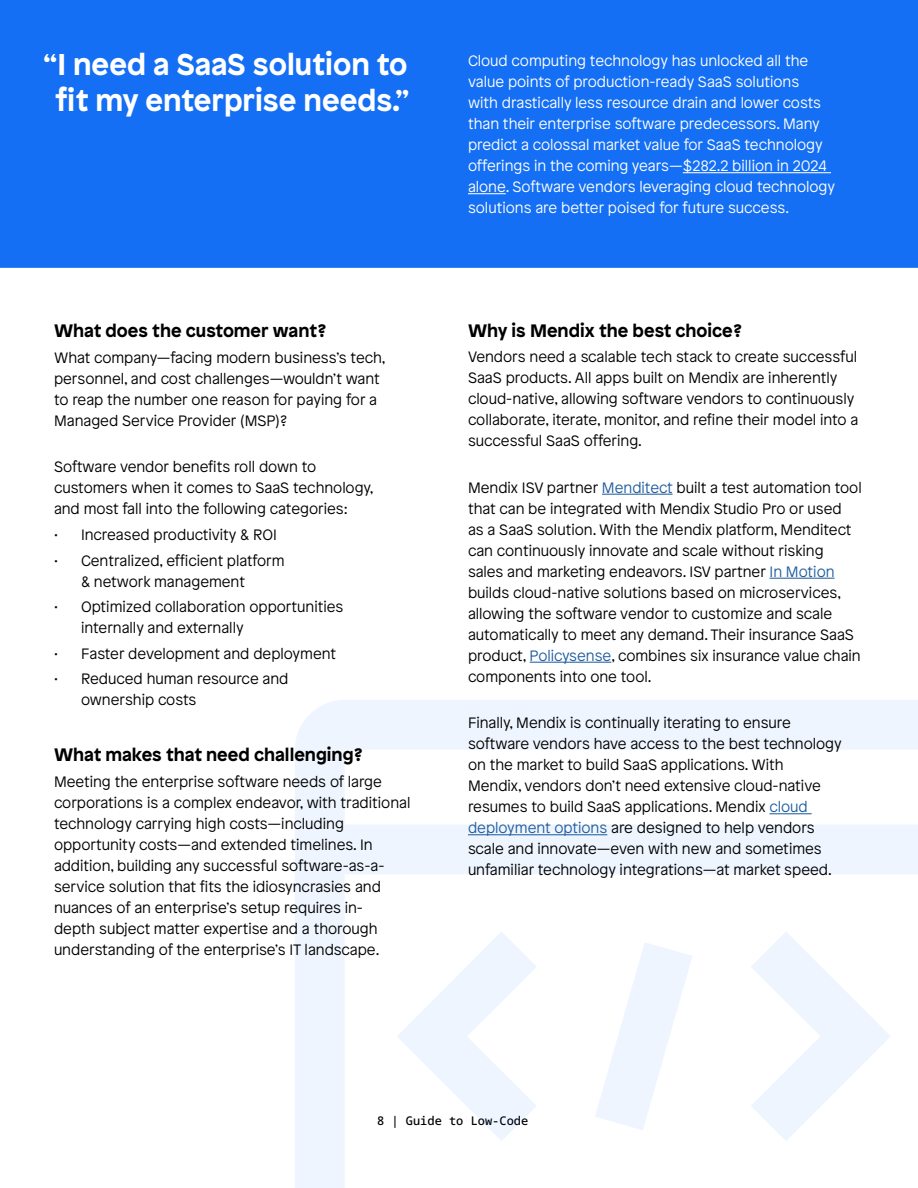
<style>
.page{position:relative;width:918px;height:1188px;background:#fff}
.page>*{position:absolute;margin:0;border:0;box-sizing:border-box;transform-origin:0 0}
.t1{font:700 30px/36px "Patron";color:#fff;text-align:center}
.t2{font:700 18px "Patron";color:#000}
.t3{font:300 15px/21px "Patron";color:#000}
.t4{font:300 15px/21px "Patron";color:#fff}
.t5{font:12px "Noto Sans Mono";color:#000}
.s1{color:#215e9e}
</style>
<div class="page">
<svg style="left:295px;top:700px;width:623px;height:488px"></svg>
<hr style="left:602px;top:494px;width:71px;height:1px;background:#215e9e">
<hr style="left:770px;top:578px;width:65px;height:1px;background:#215e9e">
<hr style="left:530px;top:662px;width:81px;height:1px;background:#215e9e">
<hr style="left:770px;top:813px;width:42px;height:1px;background:#215e9e">
<hr style="left:468px;top:834px;width:139px;height:1px;background:#215e9e">
<div style="left:0;top:0;width:918px;height:268px;background:#146ff4"></div>
<hr style="left:683px;top:172px;width:148px;height:1px;background:#fff">
<hr style="left:468px;top:193px;width:38px;height:1px;background:#fff">
<h1 class="t1" style="left:43px;top:44px;width:368px">“I need a SaaS solution to fit my enterprise needs.”</h1>
<p class="t4" style="left:468px;top:50px;width:369px">Cloud computing technology has unlocked all the value points of production-ready SaaS solutions<br>with drastically less resource drain and lower costs than their enterprise software predecessors. Many predict a colossal market value for SaaS technology offerings in the coming years—$282.2 billion in 2024 alone. Software vendors leveraging cloud technology solutions are better poised for future success.</p>
<p class="t2" style="left:54px;top:316px;width:274px">What does the customer want?</p>
<p class="t3" style="left:54px;top:346px;width:333px">What company—facing modern business’s tech, personnel, and cost challenges—wouldn’t want to reap the number one reason for paying for a Managed Service Provider (MSP)?</p>
<p class="t3" style="left:54px;top:456px;width:321px">Software vendor benefits roll down to customers when it comes to SaaS technology, and most fall into the following categories:</p>
<p class="t3" style="left:54px;top:523px;width:224px">• Increased productivity &amp; ROI</p>
<p class="t3" style="left:81px;top:549px;width:205px;text-indent:-27px">• Centralized, efficient platform &amp; network management</p>
<p class="t3" style="left:81px;top:596px;width:264px;text-indent:-27px">• Optimized collaboration opportunities internally and externally</p>
<p class="t3" style="left:54px;top:642px;width:284px">• Faster development and deployment</p>
<p class="t3" style="left:81px;top:668px;width:209px;text-indent:-27px">• Reduced human resource and ownership costs</p>
<p class="t2" style="left:54px;top:740px;width:311px">What makes that need challenging?</p>
<p class="t3" style="left:54px;top:770px;width:358px">Meeting the enterprise software needs of large corporations is a complex endeavor, with traditional technology carrying high costs—including opportunity costs—and extended timelines. In addition, building any successful software-as-a&shy;service solution that fits the idiosyncrasies and nuances of an enterprise’s setup requires in-<br>depth subject matter expertise and a thorough understanding of the enterprise’s IT landscape.</p>
<p class="t2" style="left:468px;top:316px;width:276px">Why is Mendix the best choice?</p>
<p class="t3" style="left:468px;top:346px;width:392px">Vendors need a scalable tech stack to create successful SaaS products. All apps built on Mendix are inherently cloud-native, allowing software vendors to continuously collaborate, iterate, monitor, and refine their model into a successful SaaS offering.</p>
<p class="t3" style="left:468px;top:476px;width:395px">Mendix ISV partner <span class="s1">Menditect</span> built a test automation tool that can be integrated with Mendix Studio Pro or used<br>as a SaaS solution. With the Mendix platform, Menditect can continuously innovate and scale without risking sales and marketing endeavors. ISV partner <span class="s1">In Motion </span>builds cloud-native solutions based on microservices, allowing the software vendor to customize and scale automatically to meet any demand. Their insurance SaaS product, <span class="s1">Policysense</span>, combines six insurance value chain components into one tool.</p>
<p class="t3" style="left:468px;top:712px;width:375px">Finally, Mendix is continually iterating to ensure software vendors have access to the best technology on the market to build SaaS applications. With<br>Mendix, vendors don’t need extensive cloud-native resumes to build SaaS applications. Mendix <span class="s1">cloud deployment options</span> are designed to help vendors scale and innovate—even with new and sometimes unfamiliar technology integrations—at market speed.</p>
<p class="t5" style="left:377px;top:1110px;width:153px">8 | Guide to Low-Code</p>
</div>
